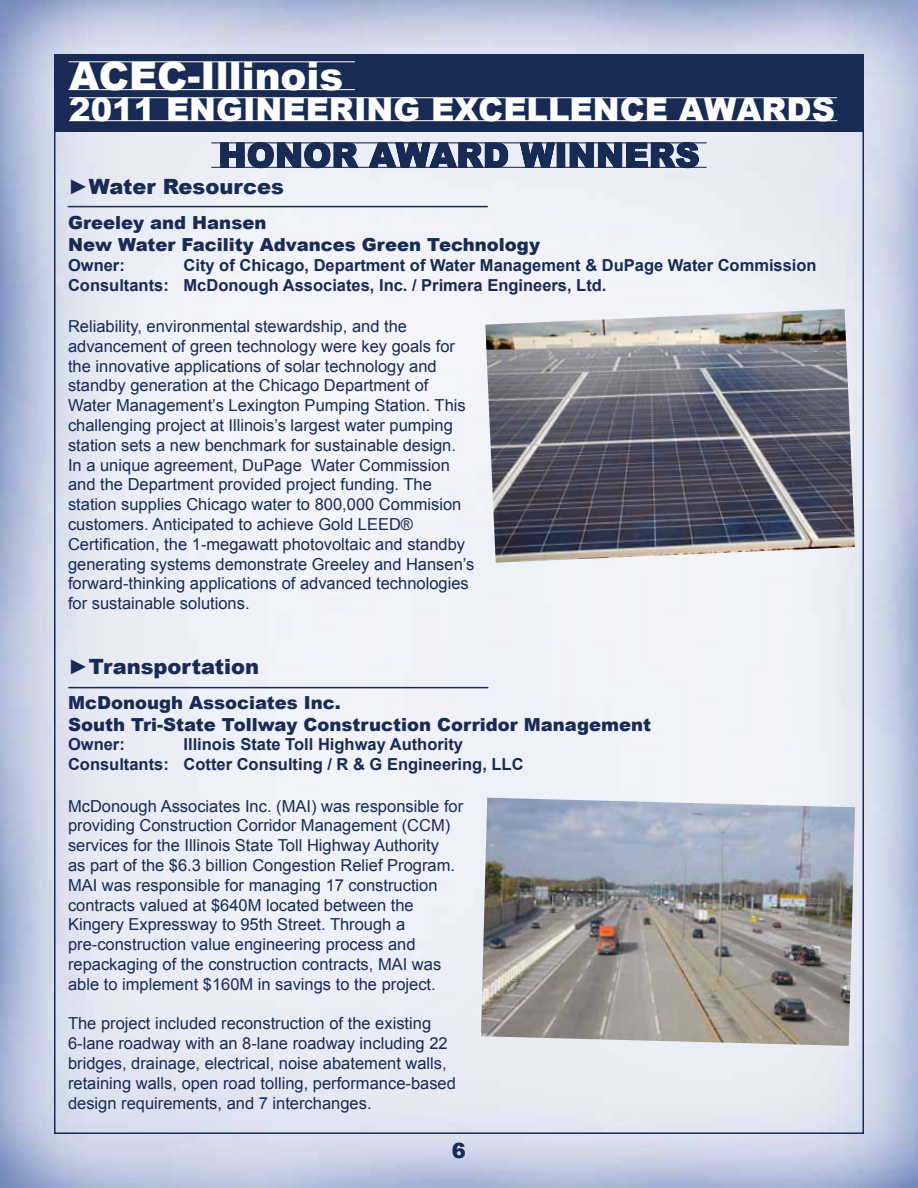
<style>
.page{position:relative;width:918px;height:1188px;background:#fff}
.page>*{position:absolute;margin:0;border:0;box-sizing:border-box;transform-origin:0 0}
.t1{font:900 39px "Arial";color:#fff}
.t2{font:900 32.25px "Arial";color:#fff}
.t3{font:900 21px "Arial";color:#182b54}
.t4{font:900 18px/21.6px "Arial";color:#182b54}
.t5{font:16.5px/19.8px "Arial";color:#182b54}
.t6{font:700 16.5px/19.8px "Arial";color:#182b54}
</style>
<div class="page">
<img style="left:0;top:0;width:918px;height:1188px">
<div style="left:55px;top:55px;width:808px;height:77px;background:#182b54"></div>
<hr style="left:69px;top:97px;width:768px;height:1px;background:#fff">
<hr style="left:69px;top:120px;width:768px;height:1px;background:#fff">
<hr style="left:69px;top:61px;width:286px;height:1px;background:#fff">
<hr style="left:69px;top:89px;width:286px;height:1px;background:#fff">
<hr style="left:68px;top:206px;width:419px;height:1px;background:#182b54">
<svg style="left:207px;top:132px;width:503px;height:54px;background:#aab2c4"></svg>
<hr style="left:212px;top:143px;width:494px;height:1px;background:#182b54">
<hr style="left:212px;top:167px;width:494px;height:1px;background:#182b54">
<img style="left:485px;top:309px;width:370px;height:254px">
<img style="left:481px;top:798px;width:374px;height:248px">
<hr style="left:69px;top:687px;width:419px;height:1px;background:#182b54">
<h1 class="t1" style="left:69px;top:47px;width:276px">ACEC-Illinois</h1>
<h2 class="t2" style="left:69px;top:86px;width:767px">2011 ENGINEERING EXCELLENCE AWARDS</h2>
<p class="t3" style="left:68px;top:172px;width:217px">►Water Resources</p>
<p class="t4" style="left:68px;top:212px;width:474px">Greeley and Hansen<br>New Water Facility Advances Green Technology</p>
<p class="t6" style="left:68px;top:256px;width:58px">Owner:</p>
<p class="t6" style="left:68px;top:256px;width:750px;text-indent:116px">City of Chicago, Department of Water Management &amp; DuPage Water Commission<br>Consultants: McDonough Associates, Inc. / Primera Engineers, Ltd.</p>
<p class="t5" style="left:68px;top:316px;width:408px">Reliability, environmental stewardship, and the advancement of green technology were key goals for the innovative applications of solar technology and standby generation at the Chicago Department of Water Management’s Lexington Pumping Station. This challenging project at Illinois’s largest water pumping station sets a new benchmark for sustainable design.<br>In a unique agreement, DuPage Water Commission and the Department provided project funding. The station supplies Chicago water to 800,000 Commision customers. Anticipated to achieve Gold LEED® Certification, the 1-megawatt photovoltaic and standby generating systems demonstrate Greeley and Hansen’s forward-thinking applications of advanced technologies for sustainable solutions.</p>
<p class="t3" style="left:68px;top:651px;width:193px">►Transportation</p>
<p class="t4" style="left:68px;top:691px;width:585px">McDonough Associates Inc.<br>South Tri-State Tollway Construction Corridor Management</p>
<p class="t6" style="left:68px;top:735px;width:58px">Owner:</p>
<p class="t6" style="left:68px;top:735px;width:457px;text-indent:116px">Illinois State Toll Highway Authority<br>Consultants: Cotter Consulting / R &amp; G Engineering, LLC</p>
<p class="t5" style="left:68px;top:796px;width:397px">McDonough Associates Inc. (MAI) was responsible for providing Construction Corridor Management (CCM) services for the Illinois State Toll Highway Authority<br>as part of the $6.3 billion Congestion Relief Program.<br>MAI was responsible for managing 17 construction contracts valued at $640M located between the Kingery Expressway to 95th Street. Through a pre-construction value engineering process and repackaging of the construction contracts, MAI was able to implement $160M in savings to the project.</p>
<p class="t5" style="left:68px;top:1014px;width:389px">The project included reconstruction of the existing 6-lane roadway with an 8-lane roadway including 22 bridges, drainage, electrical, noise abatement walls, retaining walls, open road tolling, performance-based design requirements, and 7 interchanges.</p>
<p class="t3" style="left:452px;top:1135px;width:16px">6</p>
</div>
